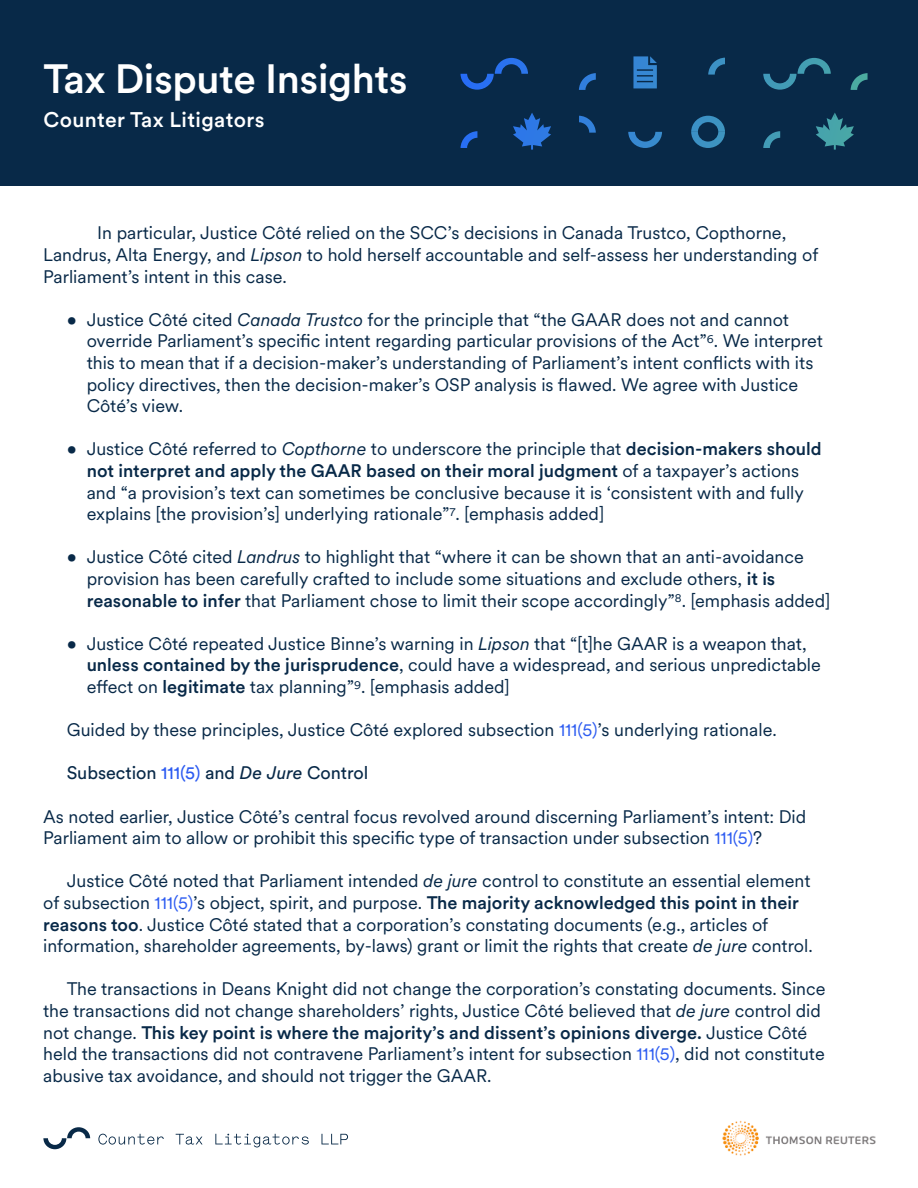
<style>
.page{position:relative;width:918px;height:1188px;background:#fff}
.page>*{position:absolute;margin:0;border:0;box-sizing:border-box;transform-origin:0 0}
.t1{font:500 40.5px "Circular XX";letter-spacing:-.01em;color:#fff}
.t2{font:500 21px "Circular XX";letter-spacing:.02em;color:#fff}
.t3{font:18px/21.6px "Circular XX";color:#082948}
.t4{font:18px "Circular Std";color:#082948}
.s1{font-style:italic}
.s2{font-weight:500}
.s3{color:#2d5cf1}
</style>
<div class="page">
<img style="left:722px;top:1120px;width:154px;height:36px">
<div style="left:0;top:0;width:918px;height:186px;background:#082948"></div>
<svg style="left:513px;top:113px;width:38px;height:37px"></svg>
<svg style="left:628px;top:132px;width:34px;height:16px"></svg>
<svg style="left:691px;top:116px;width:34px;height:32px"></svg>
<svg style="left:579px;top:116px;width:17px;height:17px"></svg>
<svg style="left:461px;top:131px;width:16px;height:17px"></svg>
<svg style="left:633px;top:56px;width:24px;height:32px"></svg>
<svg style="left:461px;top:58px;width:67px;height:32px"></svg>
<svg style="left:708px;top:58px;width:17px;height:17px"></svg>
<svg style="left:579px;top:73px;width:17px;height:17px"></svg>
<svg style="left:816px;top:113px;width:38px;height:37px"></svg>
<svg style="left:763px;top:131px;width:17px;height:17px"></svg>
<svg style="left:763px;top:58px;width:68px;height:32px"></svg>
<svg style="left:851px;top:73px;width:17px;height:17px"></svg>
<svg style="left:98px;top:1134px;width:66px;height:11px"></svg>
<svg style="left:176px;top:1134px;width:27px;height:11px"></svg>
<svg style="left:215px;top:1134px;width:94px;height:13px"></svg>
<svg style="left:322px;top:1134px;width:26px;height:10px"></svg>
<svg style="left:43px;top:1127px;width:47px;height:22px"></svg>
<p class="t1" style="left:44px;top:51px;width:366px">Tax Dispute Insights</p>
<p class="t2" style="left:44px;top:105px;width:223px">Counter Tax Litigators</p>
<p class="t3" style="left:43px;top:222px;width:777px;text-indent:54px">In particular, Justice Côté relied on the SCC’s decisions in Canada Trustco, Copthorne,<br>Landrus, Alta Energy, and <span class="s1">Lipson</span> to hold herself accountable and self-assess her understanding of<br>Parliament’s intent in this case.</p>
<p class="t3" style="left:87px;top:308px;width:738px;text-indent:-20px">• Justice Côté cited <span class="s1">Canada Trustco</span> for the principle that “the GAAR does not and cannot override Parliament’s specific intent regarding particular provisions of the Act”<sup>6</sup>. We interpret this to mean that if a decision-maker’s understanding of Parliament’s intent conflicts with its policy directives, then the decision-maker’s OSP analysis is flawed. We agree with Justice Côté’s view.</p>
<p class="t3" style="left:87px;top:438px;width:737px;text-indent:-20px">• Justice Côté referred to <span class="s1">Copthorne</span> to underscore the principle that <span class="s2">decision-makers should not interpret and apply the GAAR based on their moral judgment</span> of a taxpayer’s actions and “a provision’s text can sometimes be conclusive because it is ‘consistent with and fully explains [the provision’s] underlying rationale”<sup>7</sup>. [emphasis added]</p>
<p class="t3" style="left:87px;top:546px;width:745px;text-indent:-20px">• Justice Côté cited <span class="s1">Landrus</span> to highlight that “where it can be shown that an anti-avoidance provision has been carefully crafted to include some situations and exclude others, <span class="s2">it is reasonable to infer</span> that Parliament chose to limit their scope accordingly”<sup>8</sup>. [emphasis added]</p>
<p class="t3" style="left:87px;top:632px;width:736px;text-indent:-20px">• Justice Côté repeated Justice Binne’s warning in <span class="s1">Lipson</span> that “[t]he GAAR is a weapon that, <span class="s2">unless contained by the jurisprudence</span>, could have a widespread, and serious unpredictable effect on <span class="s2">legitimate</span> tax planning”<sup>9</sup>. [emphasis added]</p>
<p class="t3" style="left:67px;top:718px;width:711px">Guided by these principles, Justice Côté explored subsection <span class="s3">111(5)</span>’s underlying rationale.</p>
<p class="t4" style="left:67px;top:762px;width:303px">Subsection <span class="s3">111(5)</span> and <span class="s1">De Jure</span> Control</p>
<p class="t3" style="left:43px;top:805px;width:765px">As noted earlier, Justice Côté’s central focus revolved around discerning Parliament’s intent: Did<br>Parliament aim to allow or prohibit this specific type of transaction under subsection <span class="s3">111(5)</span>?</p>
<p class="t3" style="left:43px;top:870px;width:771px;text-indent:24px">Justice Côté noted that Parliament intended <span class="s1">de jure</span> control to constitute an essential element of subsection <span class="s3">111(5)</span>’s object, spirit, and purpose. <span class="s2">The majority acknowledged this point in their reasons too</span>. Justice Côté stated that a corporation’s constating documents (e.g., articles of information, shareholder agreements, by-laws) grant or limit the rights that create <span class="s1">de jure</span> control.</p>
<p class="t3" style="left:43px;top:978px;width:784px;text-indent:24px">The transactions in Deans Knight did not change the corporation’s constating documents. Since the transactions did not change shareholders’ rights, Justice Côté believed that <span class="s1">de jure</span> control did not change. <span class="s2">This key point is where the majority’s and dissent’s opinions diverge.</span> Justice Côté held the transactions did not contravene Parliament’s intent for subsection <span class="s3">111(5)</span>, did not constitute abusive tax avoidance, and should not trigger the GAAR.</p>
</div>
